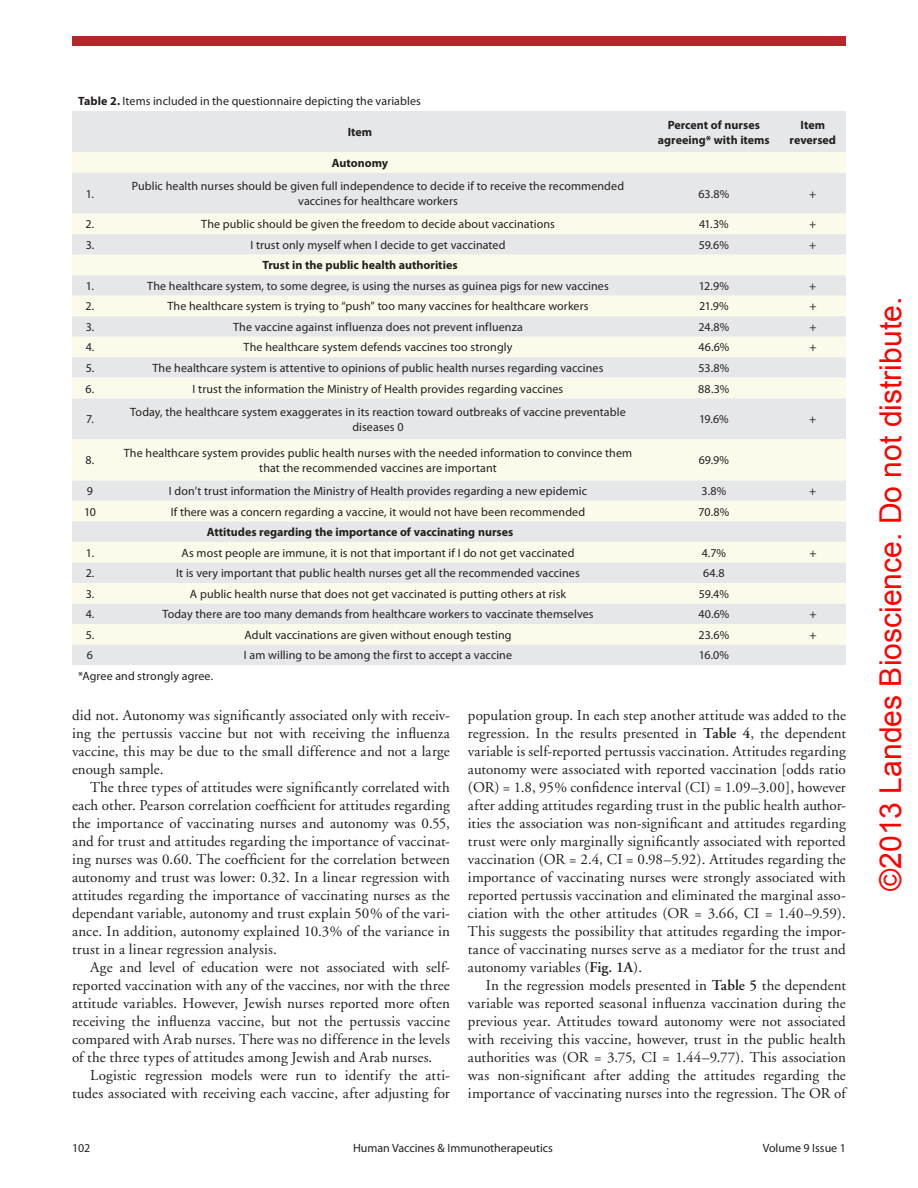
<style>
.page{position:relative;width:918px;height:1188px;background:#fff}
.page>*{position:absolute;margin:0;border:0;box-sizing:border-box;transform-origin:0 0}
.t1{font:30.15px "Arial";color:#f00}
.t2{font:15px/18px "Adobe Garamond";letter-spacing:.01em;color:#231f20;text-align:justify}
.t3{font:12px/15px "Myriad Pro";letter-spacing:.01em;color:#231f20;text-align:center}
.t4{font:700 12px/15px "Myriad Pro";color:#231f20;text-align:center}
.s1{font-weight:700}
.s2{font-weight:600}
</style>
<div class="page">
<div style="left:72px;top:36px;width:774px;height:10px;background:#b7262b"></div>
<div style="left:72px;top:111px;width:774px;height:554px;background:#e6e7e9"></div>
<svg style="left:72px;top:152px;width:774px;height:493px;background:#f0f0ea"></svg>
<p class="t3" style="left:78px;top:93px;width:344px"><span class="s1">Table 2.</span> Items included in the questionnaire depicting the variables</p>
<p class="t4" style="left:348px;top:124px;width:26px">Item</p>
<p class="t4" style="left:658px;top:117px;width:113px">Percent of nurses agreeing* with items</p>
<p class="t4" style="left:790px;top:117px;width:48px">Item reversed</p>
<p class="t4" style="left:332px;top:155px;width:58px">Autonomy</p>
<p class="t3" style="left:86px;top:186px;width:10px">1.</p>
<p class="t3" style="left:132px;top:178px;width:494px">Public health nurses should be given full independence to decide if to receive the recommended vaccines for healthcare workers</p>
<p class="t3" style="left:698px;top:186px;width:32px">63.8%</p>
<p class="t3" style="left:809px;top:186px;width:9px">+</p>
<p class="t3" style="left:86px;top:217px;width:10px">2.</p>
<p class="t3" style="left:201px;top:217px;width:355px">The public should be given the freedom to decide about vaccinations</p>
<p class="t3" style="left:699px;top:217px;width:31px">41.3%</p>
<p class="t3" style="left:809px;top:217px;width:9px">+</p>
<p class="t3" style="left:86px;top:237px;width:10px">3.</p>
<p class="t3" style="left:250px;top:237px;width:257px">I trust only myself when I decide to get vaccinated</p>
<p class="t3" style="left:699px;top:237px;width:32px">59.6%</p>
<p class="t3" style="left:809px;top:237px;width:9px">+</p>
<p class="t4" style="left:263px;top:257px;width:197px">Trust in the public health authorities</p>
<p class="t3" style="left:86px;top:278px;width:10px">1.</p>
<p class="t3" style="left:147px;top:278px;width:463px">The healthcare system, to some degree, is using the nurses as guinea pigs for new vaccines</p>
<p class="t3" style="left:699px;top:278px;width:31px">12.9%</p>
<p class="t3" style="left:809px;top:278px;width:9px">+</p>
<p class="t3" style="left:86px;top:299px;width:10px">2.</p>
<p class="t3" style="left:167px;top:299px;width:423px">The healthcare system is trying to “push” too many vaccines for healthcare workers</p>
<p class="t3" style="left:699px;top:299px;width:31px">21.9%</p>
<p class="t3" style="left:809px;top:299px;width:9px">+</p>
<p class="t3" style="left:86px;top:319px;width:10px">3.</p>
<p class="t3" style="left:233px;top:319px;width:291px">The vaccine against influenza does not prevent influenza</p>
<p class="t3" style="left:699px;top:319px;width:32px">24.8%</p>
<p class="t3" style="left:809px;top:319px;width:9px">+</p>
<p class="t3" style="left:86px;top:340px;width:10px">4.</p>
<p class="t3" style="left:244px;top:340px;width:270px">The healthcare system defends vaccines too strongly</p>
<p class="t3" style="left:698px;top:340px;width:32px">46.6%</p>
<p class="t3" style="left:809px;top:340px;width:9px">+</p>
<p class="t3" style="left:86px;top:360px;width:10px">5.</p>
<p class="t3" style="left:152px;top:360px;width:453px">The healthcare system is attentive to opinions of public health nurses regarding vaccines</p>
<p class="t3" style="left:699px;top:360px;width:32px">53.8%</p>
<p class="t3" style="left:86px;top:381px;width:10px">6.</p>
<p class="t3" style="left:193px;top:381px;width:372px">I trust the information the Ministry of Health provides regarding vaccines</p>
<p class="t3" style="left:698px;top:381px;width:33px">88.3%</p>
<p class="t3" style="left:86px;top:412px;width:9px">7.</p>
<p class="t3" style="left:130px;top:404px;width:497px">Today, the healthcare system exaggerates in its reaction toward outbreaks of vaccine preventable diseases 0</p>
<p class="t3" style="left:699px;top:412px;width:31px">19.6%</p>
<p class="t3" style="left:809px;top:412px;width:9px">+</p>
<p class="t3" style="left:86px;top:453px;width:10px">8.</p>
<p class="t3" style="left:124px;top:445px;width:510px">The healthcare system provides public health nurses with the needed information to convince them that the recommended vaccines are important</p>
<p class="t3" style="left:699px;top:453px;width:32px">69.9%</p>
<p class="t3" style="left:87px;top:483px;width:8px">9</p>
<p class="t3" style="left:169px;top:483px;width:420px">I don’t trust information the Ministry of Health provides regarding a new epidemic</p>
<p class="t3" style="left:702px;top:483px;width:26px">3.8%</p>
<p class="t3" style="left:809px;top:483px;width:9px">+</p>
<p class="t3" style="left:84px;top:504px;width:13px">10</p>
<p class="t3" style="left:171px;top:504px;width:416px">If there was a concern regarding a vaccine, it would not have been recommended</p>
<p class="t3" style="left:699px;top:504px;width:32px">70.8%</p>
<p class="t4" style="left:207px;top:524px;width:308px">Attitudes regarding the importance of vaccinating nurses</p>
<p class="t3" style="left:86px;top:545px;width:10px">1.</p>
<p class="t3" style="left:181px;top:545px;width:395px">As most people are immune, it is not that important if I do not get vaccinated</p>
<p class="t3" style="left:702px;top:545px;width:26px">4.7%</p>
<p class="t3" style="left:809px;top:545px;width:9px">+</p>
<p class="t3" style="left:86px;top:565px;width:10px">2.</p>
<p class="t3" style="left:176px;top:565px;width:405px">It is very important that public health nurses get all the recommended vaccines</p>
<p class="t3" style="left:703px;top:565px;width:23px">64.8</p>
<p class="t3" style="left:86px;top:586px;width:10px">3.</p>
<p class="t3" style="left:190px;top:586px;width:378px">A public health nurse that does not get vaccinated is putting others at risk</p>
<p class="t3" style="left:699px;top:586px;width:31px">59.4%</p>
<p class="t3" style="left:86px;top:607px;width:10px">4.</p>
<p class="t3" style="left:162px;top:607px;width:433px">Today there are too many demands from healthcare workers to vaccinate themselves</p>
<p class="t3" style="left:698px;top:607px;width:32px">40.6%</p>
<p class="t3" style="left:809px;top:607px;width:9px">+</p>
<p class="t3" style="left:86px;top:627px;width:10px">5.</p>
<p class="t3" style="left:244px;top:627px;width:269px">Adult vaccinations are given without enough testing</p>
<p class="t3" style="left:699px;top:627px;width:32px">23.6%</p>
<p class="t3" style="left:809px;top:627px;width:9px">+</p>
<p class="t3" style="left:87px;top:648px;width:8px">6</p>
<p class="t3" style="left:244px;top:648px;width:270px">I am willing to be among the first to accept a vaccine</p>
<p class="t3" style="left:699px;top:648px;width:32px">16.0%</p>
<p class="t3" style="left:78px;top:668px;width:137px">*Agree and strongly agree.</p>
<p class="t2" style="left:72px;top:707px;width:379px">did not. Autonomy was significantly associated only with receiv&shy;ing the pertussis vaccine but not with receiving the influenza vaccine, this may be due to the small difference and not a large enough sample.</p>
<p class="t2" style="left:72px;top:779px;width:379px;text-indent:18px">The three types of attitudes were significantly correlated with each other. Pearson correlation coefficient for attitudes regarding the importance of vaccinating nurses and autonomy was 0.55, and for trust and attitudes regarding the importance of vaccinat&shy;ing nurses was 0.60. The coefficient for the correlation between autonomy and trust was lower: 0.32. In a linear regression with attitudes regarding the importance of vaccinating nurses as the dependant variable, autonomy and trust explain 50% of the vari&shy;ance. In addition, autonomy explained 10.3% of the variance in trust in a linear regression analysis.</p>
<p class="t2" style="left:72px;top:959px;width:380px;text-indent:18px">Age and level of education were not associated with self&shy;reported vaccination with any of the vaccines, nor with the three attitude variables. However, Jewish nurses reported more often receiving the influenza vaccine, but not the pertussis vaccine compared with Arab nurses. There was no difference in the levels of the three types of attitudes among Jewish and Arab nurses.</p>
<p class="t2" style="left:72px;top:1067px;width:379px;text-align:right">Logistic regression models were run to identify the atti&shy;tudes associated with receiving each vaccine, after adjusting for</p>
<p class="t2" style="left:468px;top:707px;width:380px">population group. In each step another attitude was added to the regression. In the results presented in <span class="s2">Table 4</span>, the dependent variable is self-reported pertussis vaccination. Attitudes regarding autonomy were associated with reported vaccination [odds ratio (OR) = 1.8, 95% confidence interval (CI) = 1.09–3.00], however after adding attitudes regarding trust in the public health author&shy;ities the association was non-significant and attitudes regarding trust were only marginally significantly associated with reported vaccination (OR = 2.4, CI = 0.98–5.92). Attitudes regarding the importance of vaccinating nurses were strongly associated with reported pertussis vaccination and eliminated the marginal asso&shy;ciation with the other attitudes (OR = 3.66, CI = 1.40–9.59).<br>This suggests the possibility that attitudes regarding the impor&shy;tance of vaccinating nurses serve as a mediator for the trust and autonomy variables (<span class="s2">Fig. 1A</span>).</p>
<p class="t2" style="left:468px;top:977px;width:379px;text-indent:18px">In the regression models presented in <span class="s2">Table 5</span> the dependent variable was reported seasonal influenza vaccination during the previous year. Attitudes toward autonomy were not associated with receiving this vaccine, however, trust in the public health authorities was (OR = 3.75, CI = 1.44–9.77). This association was non-significant after adding the attitudes regarding the importance of vaccinating nurses into the regression. The OR of</p>
<p class="t3" style="left:72px;top:1140px;width:20px">102</p>
<p class="t3" style="left:353px;top:1140px;width:201px">Human Vaccines &amp; Immunotherapeutics</p>
<p class="t3" style="left:763px;top:1140px;width:85px">Volume 9 Issue 1</p>
<h1 class="t1" style="left:871px;top:891px;width:595px;rotate:-90deg">©2013 Landes Bioscience. Do not distribute.</h1>
</div>
